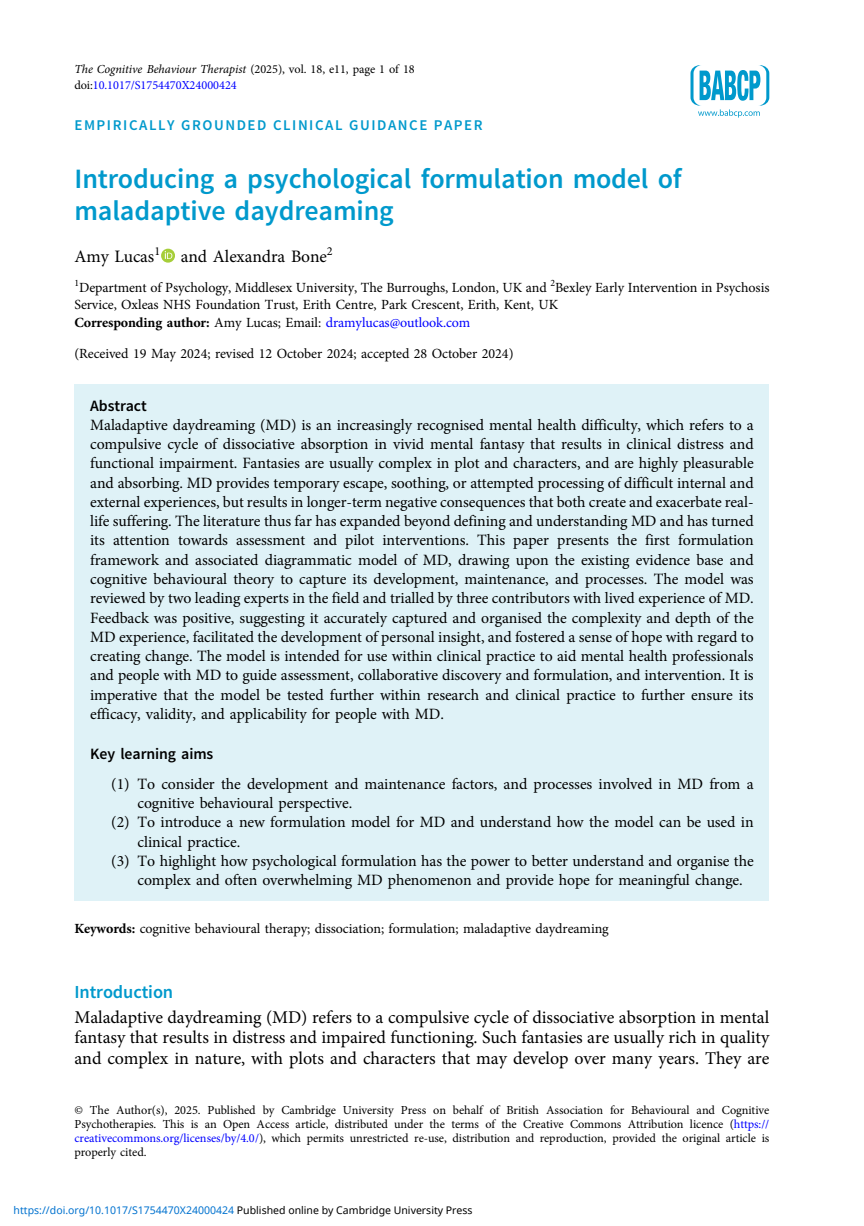
<style>
.page{position:relative;width:864px;height:1226px;background:#fff}
.page>*{position:absolute;margin:0;border:0;box-sizing:border-box;transform-origin:0 0}
.t1{font:28px/31.5px "Adv OT031 da 8 bf";color:#09c}
.t2{font:18.38px "Adv OT031 da 8 bf";color:#09c}
.t3{font:18.03px/20.7px "Adv OT1 ef 757 c 0";color:#000;text-align:justify}
.t4{font:17.5px "Adv OT1 ef 757 c 0";color:#000}
.t5{font:15.75px/19.2px "Adv OT1 ef 757 c 0";color:#000;text-align:justify}
.t6{font:15.75px "Adv OT031 da 8 bf";color:#000}
.t7{font:14.88px "Adv OT031 da 8 bf";letter-spacing:.11em;color:#09c}
.t8{font:14px/17.5px "Adv OT1 ef 757 c 0";color:#000}
.t9{font:12.25px/14px "Adv OT1 ef 757 c 0";color:#000;text-align:justify}
.t10{font:12.25px "Adv OT7 d 6 df 7 ab.I";color:#000}
.t11{font:12.25px "Adv OT1 ef 757 c 0";color:#00f}
.t12{font:10.5px "Noto Sans";color:#0172cf}
.s1{font-family:"Adv OT1 ef 757 c 0"}
.s2{color:#000}
.s3{font-family:"Adv O Tb 65 e 897 d.B"}
.s4{color:#00f}
</style>
<div class="page">
<svg style="left:161px;top:249px;width:14px;height:13px"></svg>
<svg style="left:165px;top:251px;width:7px;height:8px"></svg>
<div style="left:74px;top:384px;width:695px;height:517px;background:#dff2f7"></div>
<svg style="left:690px;top:65px;width:79px;height:52px"></svg>
<p class="t10" style="left:74px;top:64px;width:341px">The Cognitive Behaviour Therapist <span class="s1">(2025), vol. 18, e11, page 1 of 18</span></p>
<p class="t11" style="left:74px;top:80px;width:164px"><span class="s2">doi:</span>10.1017/S1754470X24000424</p>
<p class="t7" style="left:74px;top:120px;width:409px">EMPIRICALLY GROUNDED CLINICAL GUIDANCE PAPER</p>
<h1 class="t1" style="left:74px;top:165px;width:608px">Introducing a psychological formulation model of maladaptive daydreaming</h1>
<p class="t4" style="left:74px;top:249px;width:259px">Amy Lucas<sup>1</sup> and Alexandra Bone<sup>2</sup></p>
<p class="t8" style="left:74px;top:279px;width:696px"><sup>1</sup>Department of Psychology, Middlesex University, The Burroughs, London, UK and <sup>2</sup>Bexley Early Intervention in Psychosis<br>Service, Oxleas NHS Foundation Trust, Erith Centre, Park Crescent, Erith, Kent, UK<br><span class="s3">Corresponding author:</span> Amy Lucas; Email: <span class="s4">dramylucas@outlook.com</span></p>
<p class="t8" style="left:74px;top:346px;width:440px">(Received 19 May 2024; revised 12 October 2024; accepted 28 October 2024)</p>
<p class="t6" style="left:90px;top:399px;width:58px">Abstract</p>
<p class="t5" style="left:90px;top:416px;width:664px">Maladaptive daydreaming (MD) is an increasingly recognised mental health difficulty, which refers to a compulsive cycle of dissociative absorption in vivid mental fantasy that results in clinical distress and functional impairment. Fantasies are usually complex in plot and characters, and are highly pleasurable and absorbing. MD provides temporary escape, soothing, or attempted processing of difficult internal and external experiences, but results in longer-term negative consequences that both create and exacerbate real&shy;life suffering. The literature thus far has expanded beyond defining and understanding MD and has turned its attention towards assessment and pilot interventions. This paper presents the first formulation framework and associated diagrammatic model of MD, drawing upon the existing evidence base and cognitive behavioural theory to capture its development, maintenance, and processes. The model was reviewed by two leading experts in the field and trialled by three contributors with lived experience of MD.<br>Feedback was positive, suggesting it accurately captured and organised the complexity and depth of the MD experience, facilitated the development of personal insight, and fostered a sense of hope with regard to creating change. The model is intended for use within clinical practice to aid mental health professionals and people with MD to guide assessment, collaborative discovery and formulation, and intervention. It is imperative that the model be tested further within research and clinical practice to further ensure its efficacy, validity, and applicability for people with MD.</p>
<p class="t6" style="left:90px;top:748px;width:125px">Key learning aims</p>
<p class="t5" style="left:111px;top:775px;width:643px">(1) To consider the development and maintenance factors, and processes involved in MD from a</p>
<p class="t5" style="left:137px;top:794px;width:216px">cognitive behavioural perspective.</p>
<p class="t5" style="left:111px;top:814px;width:643px">(2) To introduce a new formulation model for MD and understand how the model can be used in</p>
<p class="t5" style="left:137px;top:833px;width:104px">clinical practice.</p>
<p class="t5" style="left:111px;top:852px;width:643px">(3) To highlight how psychological formulation has the power to better understand and organise the</p>
<p class="t5" style="left:137px;top:871px;width:606px">complex and often overwhelming MD phenomenon and provide hope for meaningful change.</p>
<p class="t8" style="left:74px;top:920px;width:535px"><span class="s3">Keywords:</span> cognitive behavioural therapy; dissociation; formulation; maladaptive daydreaming</p>
<p class="t2" style="left:74px;top:984px;width:100px">Introduction</p>
<p class="t3" style="left:74px;top:1008px;width:696px">Maladaptive daydreaming (MD) refers to a compulsive cycle of dissociative absorption in mental fantasy that results in distress and impaired functioning. Such fantasies are usually rich in quality and complex in nature, with plots and characters that may develop over many years. They are</p>
<p class="t9" style="left:74px;top:1103px;width:696px">© The Author(s), 2025. Published by Cambridge University Press on behalf of British Association for Behavioural and Cognitive Psychotherapies. This is an Open Access article, distributed under the terms of the Creative Commons Attribution licence (<span class="s4">https:// creativecommons.org/licenses/by/4.0/</span>), which permits unrestricted re-use, distribution and reproduction, provided the original article is properly cited.</p>
<p class="t12" style="left:14px;top:1202px;width:460px">https://doi.org/10.1017/S1754470X24000424 <span class="s2">Published online by Cambridge University Press</span></p>
</div>
